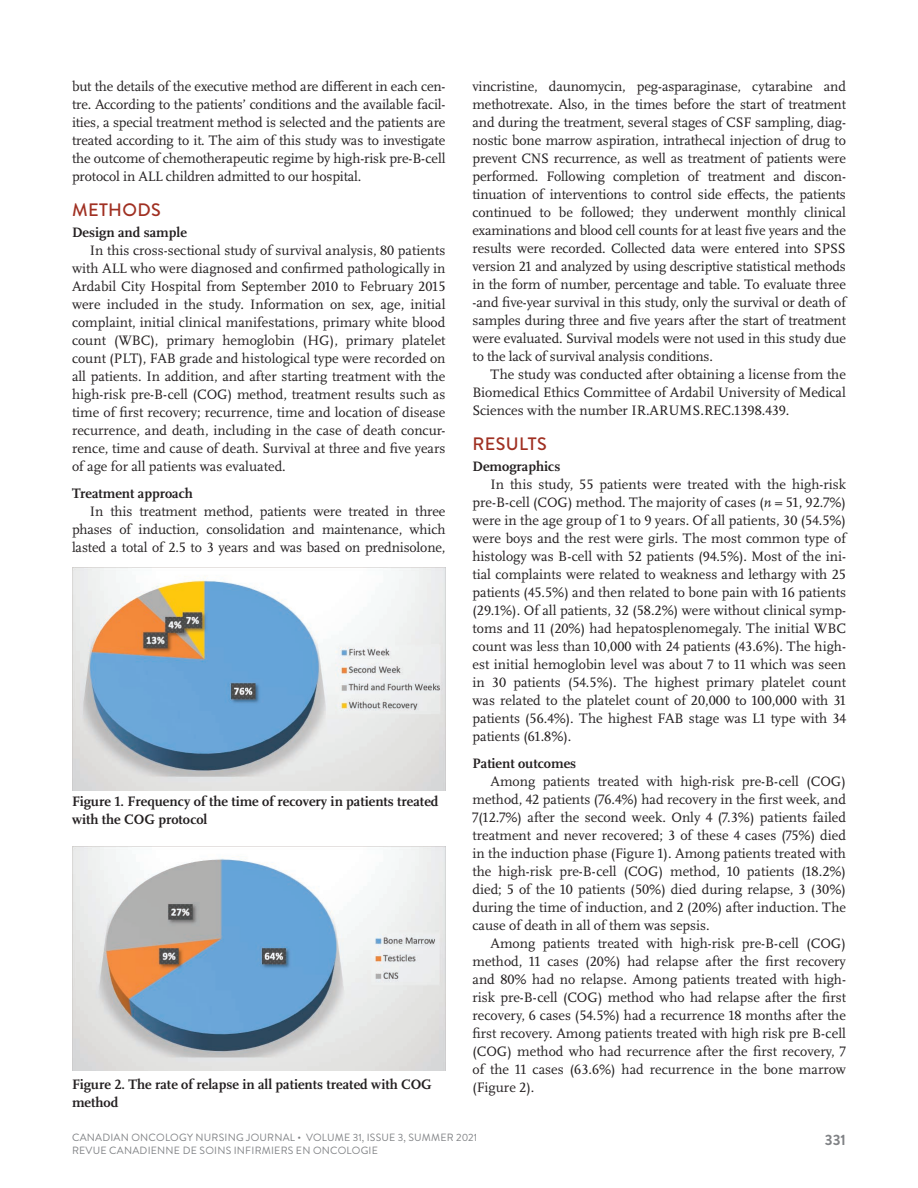
<style>
.page{position:relative;width:918px;height:1188px;background:#fff}
.page>*{position:absolute;margin:0;border:0;box-sizing:border-box;transform-origin:0 0}
.t1{font:500 18px "Brandon Grotesque";color:#a03022}
.t2{font:700 15px "Brandon Grotesque";color:#808285}
.t3{font:14.25px/18px "Scala Pro";color:#231f20;text-align:justify}
.t4{font:700 14.25px/18px "Scala Pro";color:#231f20}
.t5{font:10.5px/12.6px "Brandon Grotesque";letter-spacing:.02em;color:#808285}
.s1{font-style:italic}
</style>
<div class="page">
<img style="left:72px;top:568px;width:374px;height:222px">
<img style="left:72px;top:847px;width:374px;height:224px">
<p class="t3" style="left:72px;top:78px;width:375px">but the details of the executive method are different in each cen&shy;tre. According to the patients’ conditions and the available facil&shy;ities, a special treatment method is selected and the patients are treated according to it. The aim of this study was to investigate the outcome of chemotherapeutic regime by high-risk pre-B-cell protocol in ALL children admitted to our hospital.</p>
<p class="t1" style="left:72px;top:197px;width:29px">METHODS</p>
<p class="t4" style="left:72px;top:223px;width:117px">Design and sample</p>
<p class="t3" style="left:72px;top:241px;width:375px;text-indent:18px">In this cross-sectional study of survival analysis, 80 patients with ALL who were diagnosed and confirmed pathologically in Ardabil City Hospital from September 2010 to February 2015 were included in the study. Information on sex, age, initial complaint, initial clinical manifestations, primary white blood count (WBC), primary hemoglobin (HG), primary platelet count (PLT), FAB grade and histological type were recorded on all patients. In addition, and after starting treatment with the high-risk pre-B-cell (COG) method, treatment results such as time of first recovery; recurrence, time and location of disease recurrence, and death, including in the case of death concur&shy;rence, time and cause of death. Survival at three and five years of age for all patients was evaluated.</p>
<p class="t4" style="left:72px;top:484px;width:123px">Treatment approach</p>
<p class="t3" style="left:72px;top:502px;width:375px;text-indent:18px">In this treatment method, patients were treated in three phases of induction, consolidation and maintenance, which lasted a total of 2.5 to 3 years and was based on prednisolone,</p>
<p class="t4" style="left:72px;top:793px;width:368px">Figure 1. Frequency of the time of recovery in patients treated with the COG protocol</p>
<p class="t4" style="left:72px;top:1076px;width:361px">Figure 2. The rate of relapse in all patients treated with COG method</p>
<p class="t3" style="left:472px;top:78px;width:375px">vincristine, daunomycin, peg-asparaginase, cytarabine and methotrexate. Also, in the times before the start of treatment and during the treatment, several stages of CSF sampling, diag&shy;nostic bone marrow aspiration, intrathecal injection of drug to prevent CNS recurrence, as well as treatment of patients were performed. Following completion of treatment and discon&shy;tinuation of interventions to control side effects, the patients continued to be followed; they underwent monthly clinical examinations and blood cell counts for at least five years and the results were recorded. Collected data were entered into SPSS version 21 and analyzed by using descriptive statistical methods in the form of number, percentage and table. To evaluate three -and five-year survival in this study, only the survival or death of samples during three and five years after the start of treatment were evaluated. Survival models were not used in this study due to the lack of survival analysis conditions.</p>
<p class="t3" style="left:472px;top:366px;width:375px;text-indent:18px">The study was conducted after obtaining a license from the Biomedical Ethics Committee of Ardabil University of Medical Sciences with the number IR.ARUMS.REC.1398.439.</p>
<p class="t1" style="left:473px;top:431px;width:12px">RESULTS</p>
<p class="t4" style="left:472px;top:457px;width:89px">Demographics</p>
<p class="t3" style="left:472px;top:475px;width:375px;text-indent:18px">In this study, 55 patients were treated with the high-risk pre-B-cell (COG) method. The majority of cases (<span class="s1">n</span> = 51, 92.7%) were in the age group of 1 to 9 years. Of all patients, 30 (54.5%) were boys and the rest were girls. The most common type of histology was B-cell with 52 patients (94.5%). Most of the ini&shy;tial complaints were related to weakness and lethargy with 25 patients (45.5%) and then related to bone pain with 16 patients (29.1%). Of all patients, 32 (58.2%) were without clinical symp&shy;toms and 11 (20%) had hepatosplenomegaly. The initial WBC count was less than 10,000 with 24 patients (43.6%). The high&shy;est initial hemoglobin level was about 7 to 11 which was seen in 30 patients (54.5%). The highest primary platelet count was related to the platelet count of 20,000 to 100,000 with 31 patients (56.4%). The highest FAB stage was L1 type with 34 patients (61.8%).</p>
<p class="t4" style="left:472px;top:754px;width:105px">Patient outcomes</p>
<p class="t3" style="left:472px;top:772px;width:375px;text-indent:18px">Among patients treated with high-risk pre-B-cell (COG) method, 42 patients (76.4%) had recovery in the first week, and 7(12.7%) after the second week. Only 4 (7.3%) patients failed treatment and never recovered; 3 of these 4 cases (75%) died in the induction phase (Figure 1). Among patients treated with the high-risk pre-B-cell (COG) method, 10 patients (18.2%) died; 5 of the 10 patients (50%) died during relapse, 3 (30%) during the time of induction, and 2 (20%) after induction. The cause of death in all of them was sepsis.</p>
<p class="t3" style="left:472px;top:934px;width:375px;text-indent:18px">Among patients treated with high-risk pre-B-cell (COG) method, 11 cases (20%) had relapse after the first recovery and 80% had no relapse. Among patients treated with high&shy;risk pre-B-cell (COG) method who had relapse after the first recovery, 6 cases (54.5%) had a recurrence 18 months after the first recovery. Among patients treated with high risk pre B-cell (COG) method who had recurrence after the first recovery, 7 of the 11 cases (63.6%) had recurrence in the bone marrow (Figure 2).</p>
<p class="t5" style="left:72px;top:1132px;width:86px">CANADIAN ONCO</p>
<p class="t2" style="left:825px;top:1129px;width:23px">331</p>
<p class="t5" style="left:72px;top:1132px;width:407px;text-indent:93px">LOGY N URSING JOURNAL • VOLUME 31, ISSUE 3, SUMMER 2021<br>REVUE CANADIENNE DE SOINS INFIRMIERS EN ONCOLOGIE</p>
</div>
